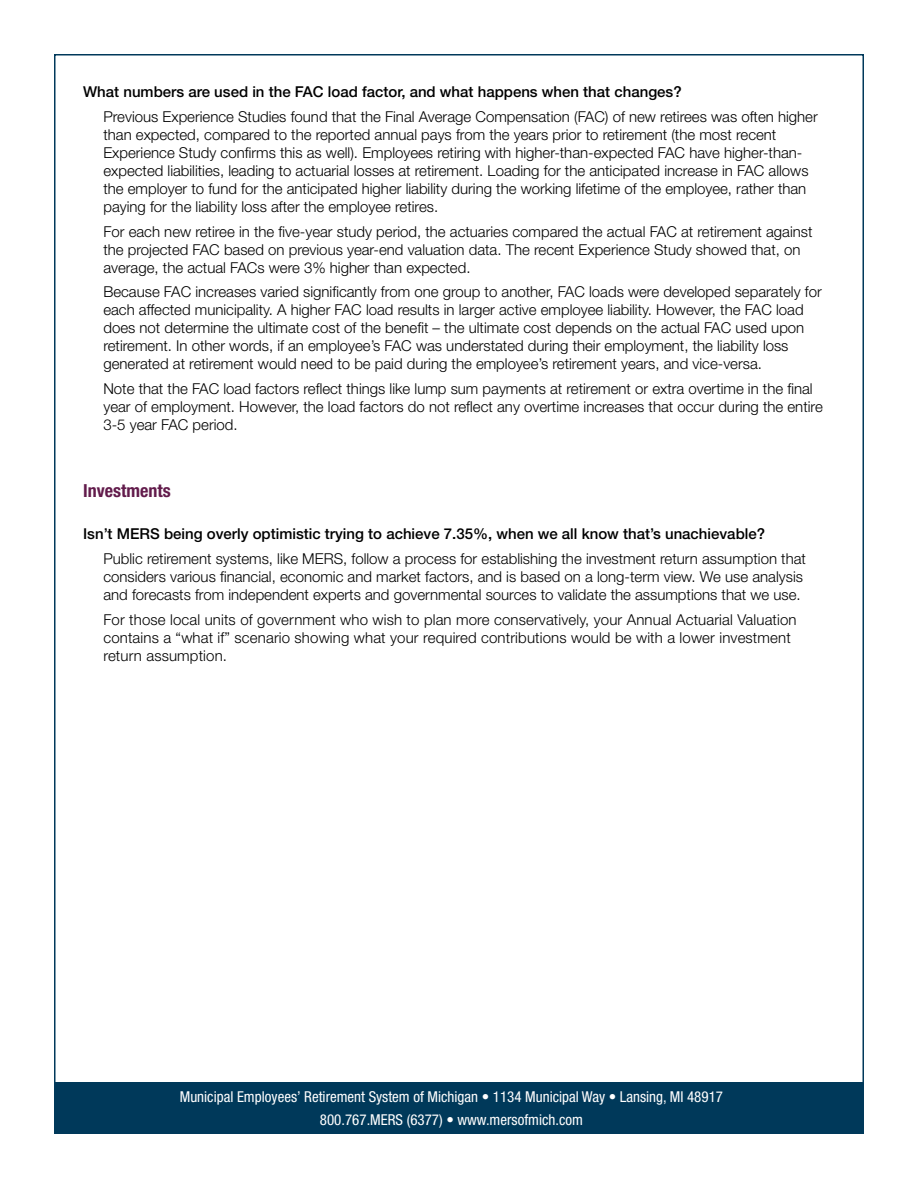
<style>
.page{position:relative;width:918px;height:1188px;background:#fff}
.page>*{position:absolute;margin:0;border:0;box-sizing:border-box;transform-origin:0 0}
.t1{font:700 condensed 18px "Helvetica Neue LT Std";color:#621b4b}
.t2{font:300 15px/18px "Helvetica Neue LT Std";color:#000}
.t3{font:500 15px "Helvetica Neue LT Std";color:#000}
.t4{font:condensed 15px/22.5px "Helvetica Neue LT Std";color:#fff;text-align:center}
</style>
<div class="page">
<div style="left:54px;top:1082px;width:810px;height:52px;background:#00395a"></div>
<p class="t3" style="left:83px;top:83px;width:600px">What numbers are used in the FAC load factor, and what happens when that changes?</p>
<p class="t2" style="left:103px;top:107px;width:716px">Previous Experience Studies found that the Final Average Compensation (FAC) of new retirees was often higher than expected, compared to the reported annual pays from the years prior to retirement (the most recent Experience Study confirms this as well). Employees retiring with higher-than-expected FAC have higher-than&shy;expected liabilities, leading to actuarial losses at retirement. Loading for the anticipated increase in FAC allows the employer to fund for the anticipated higher liability during the working lifetime of the employee, rather than paying for the liability loss after the employee retires.</p>
<p class="t2" style="left:103px;top:222px;width:711px">For each new retiree in the five-year study period, the actuaries compared the actual FAC at retirement against the projected FAC based on previous year-end valuation data. The recent Experience Study showed that, on average, the actual FACs were 3% higher than expected.</p>
<p class="t2" style="left:103px;top:283px;width:720px">Because FAC increases varied significantly from one group to another, FAC loads were developed separately for each affected municipality. A higher FAC load results in larger active employee liability. However, the FAC load does not determine the ultimate cost of the benefit – the ultimate cost depends on the actual FAC used upon retirement. In other words, if an employee’s FAC was understated during their employment, the liability loss generated at retirement would need to be paid during the employee’s retirement years, and vice-versa.</p>
<p class="t2" style="left:103px;top:379px;width:721px">Note that the FAC load factors reflect things like lump sum payments at retirement or extra overtime in the final year of employment. However, the load factors do not reflect any overtime increases that occur during the entire<br>3-5 year FAC period.</p>
<p class="t1" style="left:83px;top:479px;width:89px">Investments</p>
<p class="t3" style="left:83px;top:525px;width:683px">Isn’t MERS being overly optimistic trying to achieve 7.35%, when we all know that’s unachievable?</p>
<p class="t2" style="left:103px;top:550px;width:704px">Public retirement systems, like MERS, follow a process for establishing the investment return assumption that considers various financial, economic and market factors, and is based on a long-term view. We use analysis and forecasts from independent experts and governmental sources to validate the assumptions that we use.</p>
<p class="t2" style="left:103px;top:610px;width:695px">For those local units of government who wish to plan more conservatively, your Annual Actuarial Valuation contains a “what if” scenario showing what your required contributions would be with a lower investment return assumption.</p>
<p class="t4" style="left:180px;top:1086px;width:545px">Municipal Employees’ Retirement System of Michigan • 1134 Municipal Way • Lansing, MI 48917<br>800.767.MERS (6377) • www.mersofmich.com</p>
</div>
